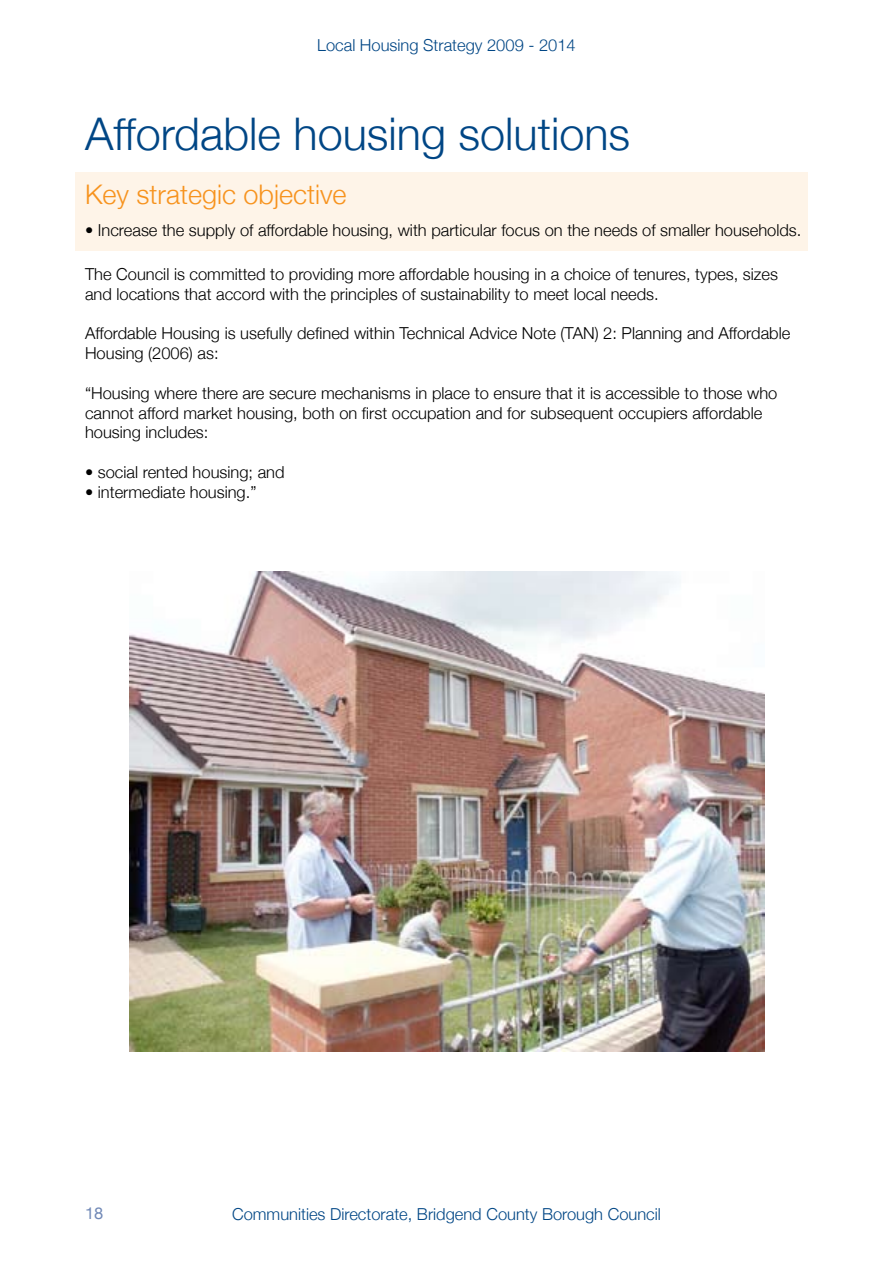
<style>
.page{position:relative;width:893px;height:1263px;background:#fff}
.page>*{position:absolute;margin:0;border:0;box-sizing:border-box;transform-origin:0 0}
.t1{font:300 45px "Helvetica Neue";color:#004685}
.t2{font:300 27px "Helvetica Neue";color:#f7931e}
.t3{font:300 16.5px/19.8px "Helvetica Neue";color:#000}
.t4{font:300 16.5px "Helvetica Neue";color:#004685}
.t5{font:16.5px "Helvetica Neue";color:#7189b7}
</style>
<div class="page">
<div style="left:75px;top:172px;width:733px;height:79px;background:#fef4e8"></div>
<img style="left:129px;top:572px;width:636px;height:479px">
<p class="t4" style="left:317px;top:35px;width:260px">Local Housing Strategy 2009 - 2014</p>
<h1 class="t1" style="left:85px;top:106px;width:547px">Affordable housing solutions</h1>
<h2 class="t2" style="left:85px;top:177px;width:263px">Key strategic objective</h2>
<p class="t3" style="left:85px;top:220px;width:718px">• Increase the supply of affordable housing, with particular focus on the needs of smaller households.</p>
<p class="t3" style="left:85px;top:264px;width:694px">The Council is committed to providing more affordable housing in a choice of tenures, types, sizes and locations that accord with the principles of sustainability to meet local needs.</p>
<p class="t3" style="left:85px;top:323px;width:707px">Affordable Housing is usefully defined within Technical Advice Note (TAN) 2: Planning and Affordable<br>Housing (2006) as:</p>
<p class="t3" style="left:85px;top:383px;width:694px">“Housing where there are secure mechanisms in place to ensure that it is accessible to those who cannot afford market housing, both on first occupation and for subsequent occupiers affordable housing includes:</p>
<p class="t3" style="left:85px;top:462px;width:201px">• social rented housing; and</p>
<p class="t3" style="left:85px;top:482px;width:173px">• intermediate housing.”</p>
<p class="t5" style="left:85px;top:1204px;width:20px">18</p>
<p class="t4" style="left:232px;top:1203px;width:430px">Communities Directorate, Bridgend County Borough Council</p>
</div>
